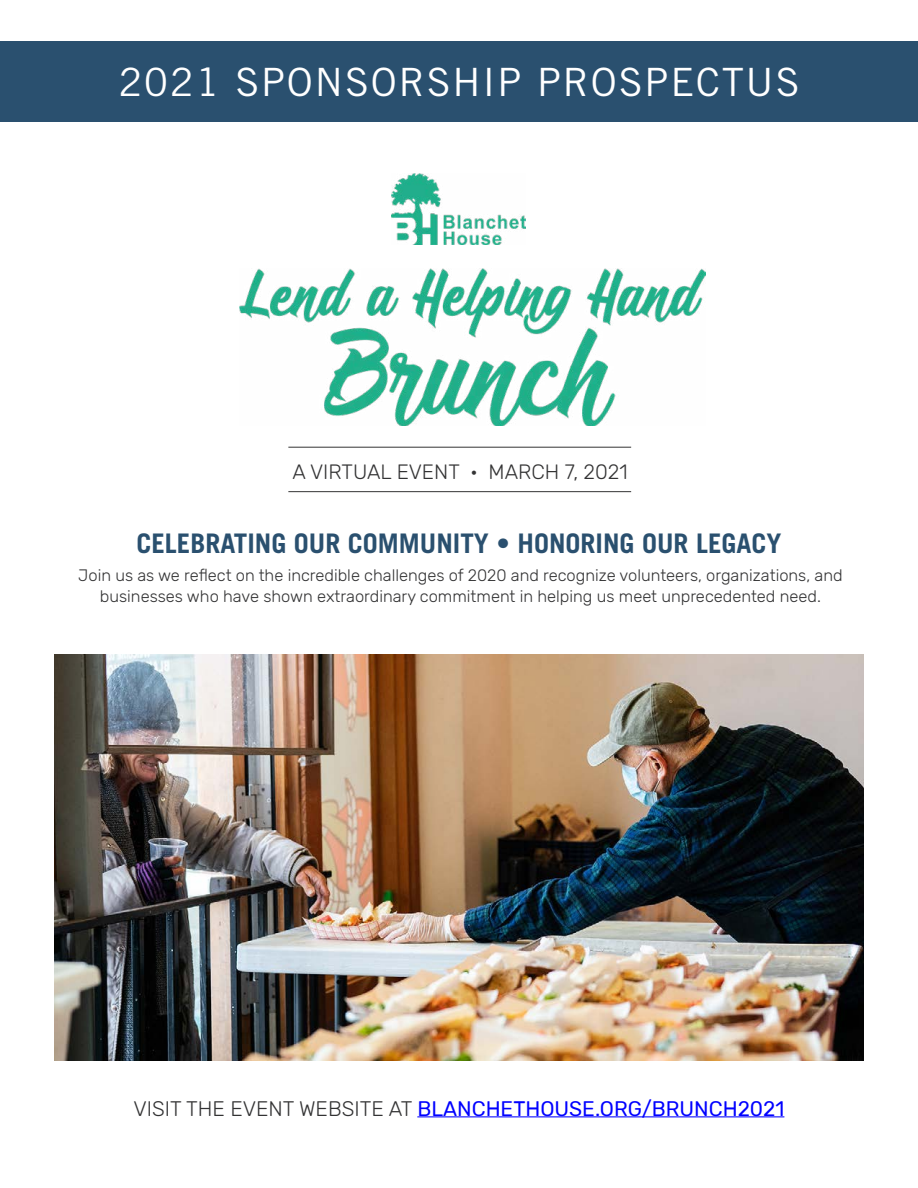
<style>
.page{position:relative;width:918px;height:1188px;background:#fff}
.page>*{position:absolute;margin:0;border:0;box-sizing:border-box;transform-origin:0 0}
.t1{font:39px "Trade Gothic";letter-spacing:.05em;color:#fff}
.t2{font:700 27px "Trade Gothic";color:#2a506f}
.Body_Text{font:21px "Rubik";color:#00f}
.Body_Text-2{font:300 20.7px "Rubik";color:#333334}
.t3{font:300 16.5px/21px "Rubik";color:#333334;text-align:center}
.s1{font-weight:300;color:#333334}
</style>
<div class="page">
<div style="left:0;top:41px;width:918px;height:81px;background:#2a506f"></div>
<img style="left:54px;top:654px;width:810px;height:406px">
<img style="left:240px;top:269px;width:466px;height:157px">
<img style="left:391px;top:174px;width:134px;height:70px">
<hr style="left:288px;top:447px;width:343px;height:1px;background:#333334">
<hr style="left:288px;top:491px;width:343px;height:1px;background:#333334">
<hr style="left:417px;top:1116px;width:367px;height:1px;background:#00f">
<p class="t1" style="left:118px;top:59px;width:683px">2021 SPONSORSHIP PROSPECTUS</p>
<p class="Body_Text-2" style="left:292px;top:460px;width:337px">A VIRTUAL EVENT • MARCH 7, 2021</p>
<p class="t2" style="left:136px;top:527px;width:647px">CELEBRATING OUR COMMUNITY • HONORING OUR LEGACY</p>
<p class="t3" style="left:78px;top:565px;width:766px">Join us as we reflect on the incredible challenges of 2020 and recognize volunteers, organizations, and businesses who have shown extraordinary commitment in helping us meet unprecedented need.</p>
<p class="Body_Text" style="left:134px;top:1097px;width:652px"><span class="s1">VISIT THE EVENT WEBSITE AT</span> BLANCHETHOUSE.ORG/BRUNCH2021</p>
</div>
